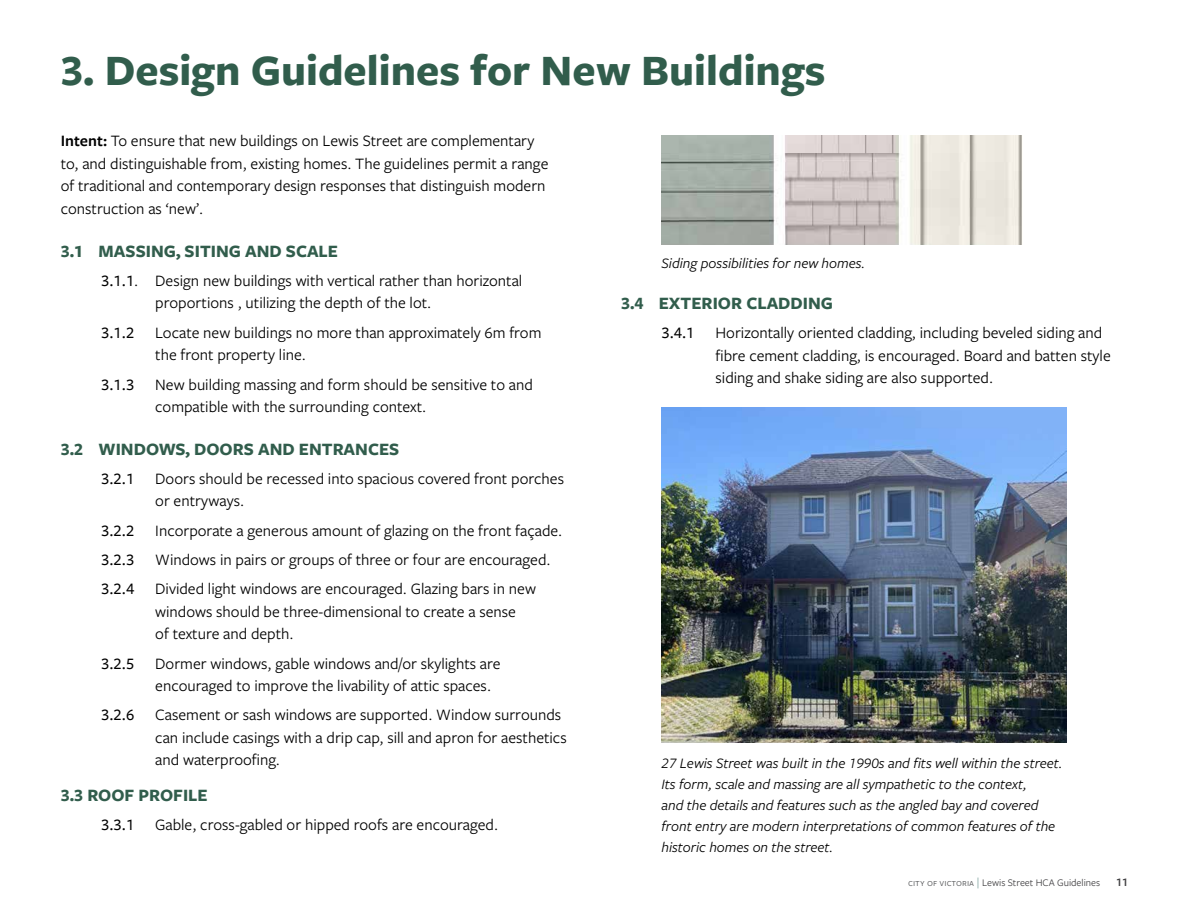
<style>
.page{position:relative;width:1188px;height:918px;background:#fff}
.page>*{position:absolute;margin:0;border:0;box-sizing:border-box;transform-origin:0 0}
.t1{font:700 45px "Freight Sans Pro";color:#315d4c}
.t2{font:700 18px "Freight Sans Pro";color:#315d4c}
.t3{font:16.5px/22.5px "Freight Sans Pro";color:#000}
.t4{font:500 16.5px "Freight Sans Pro";color:#000}
.t5{font:italic 15px/21px "Freight Sans Pro";color:#000}
.t6{font:600 12px "Freight Sans Pro";color:#414042}
.t7{font:10.5px "Freight Sans Pro";color:#414042}
.s1{font-weight:600}
.s2{font-weight:500}
.s3{color:#58595b}
.s4{font-weight:300;font-size:12px;color:#52837c}
</style>
<div class="page">
<img style="left:662px;top:135px;width:360px;height:110px">
<img style="left:662px;top:408px;width:404px;height:335px">
<h1 class="t1" style="left:61px;top:39px;width:766px">3. Design Guidelines for New Buildings</h1>
<p class="t3" style="left:61px;top:129px;width:489px"><span class="s1">Intent:</span> To ensure that new buildings on Lewis Street are complementary to, and distinguishable from, existing homes. The guidelines permit a range of traditional and contemporary design responses that distinguish modern construction as ‘new’.</p>
<p class="t2" style="left:61px;top:238px;width:279px">3.1 MASSING, SITING AND SCALE</p>
<p class="t3" style="left:155px;top:269px;width:369px;text-indent:-54px"><span class="s2">3.1.1</span>. Design new buildings with vertical rather than horizontal proportions , utilizing the depth of the lot.</p>
<p class="t4" style="left:101px;top:321px;width:34px">3.1.2</p>
<p class="t3" style="left:155px;top:320px;width:388px">Locate new buildings no more than approximately 6m from the front property line.</p>
<p class="t4" style="left:101px;top:373px;width:34px">3.1.3</p>
<p class="t3" style="left:155px;top:372px;width:379px">New building massing and form should be sensitive to and compatible with the surrounding context.</p>
<p class="t2" style="left:61px;top:436px;width:340px">3.2 WINDOWS, DOORS AND ENTRANCES</p>
<p class="t4" style="left:101px;top:468px;width:34px">3.2.1</p>
<p class="t3" style="left:155px;top:467px;width:410px">Doors should be recessed into spacious covered front porches or entryways.</p>
<p class="t4" style="left:101px;top:519px;width:34px">3.2.2</p>
<p class="t3" style="left:155px;top:518px;width:409px">Incorporate a generous amount of glazing on the front façade.</p>
<p class="t4" style="left:101px;top:549px;width:34px">3.2.3</p>
<p class="t3" style="left:155px;top:548px;width:397px">Windows in pairs or groups of three or four are encouraged.</p>
<p class="t4" style="left:101px;top:578px;width:34px">3.2.4</p>
<p class="t3" style="left:155px;top:577px;width:382px">Divided light windows are encouraged. Glazing bars in new windows should be three-dimensional to create a sense<br>of texture and depth.</p>
<p class="t4" style="left:101px;top:652px;width:34px">3.2.5</p>
<p class="t3" style="left:155px;top:651px;width:347px">Dormer windows, gable windows and/or skylights are encouraged to improve the livability of attic spaces.</p>
<p class="t4" style="left:101px;top:704px;width:34px">3.2.6</p>
<p class="t3" style="left:155px;top:703px;width:413px">Casement or sash windows are supported. Window surrounds can include casings with a drip cap, sill and apron for aesthetics and waterproofing.</p>
<p class="t2" style="left:61px;top:783px;width:149px">3.3 ROOF PROFILE</p>
<p class="t4" style="left:101px;top:814px;width:34px">3.3.1</p>
<p class="t3" style="left:155px;top:813px;width:344px">Gable, cross-gabled or hipped roofs are encouraged.</p>
<p class="t5" style="left:662px;top:252px;width:205px">Siding possibilities for new homes.</p>
<p class="t2" style="left:621px;top:291px;width:214px">3.4 EXTERIOR CLADDING</p>
<p class="t4" style="left:662px;top:322px;width:34px">3.4.1</p>
<p class="t3" style="left:716px;top:321px;width:397px">Horizontally oriented cladding, including beveled siding and fibre cement cladding, is encouraged. Board and batten style siding and shake siding are also supported.</p>
<p class="t5" style="left:662px;top:752px;width:403px">27 Lewis Street was built in the 1990s and fits well within the street.<br>Its form, scale and massing are all sympathetic to the context,<br>and the details and features such as the angled bay and covered front entry are modern interpretations of common features of the historic homes on the street.</p>
<p class="t7" style="left:908px;top:875px;width:194px"><span class="s3">city of victoria</span> <span class="s4">|</span> Lewis Street HCA Guidelines</p>
<p class="t6" style="left:1116px;top:874px;width:13px">11</p>
</div>
